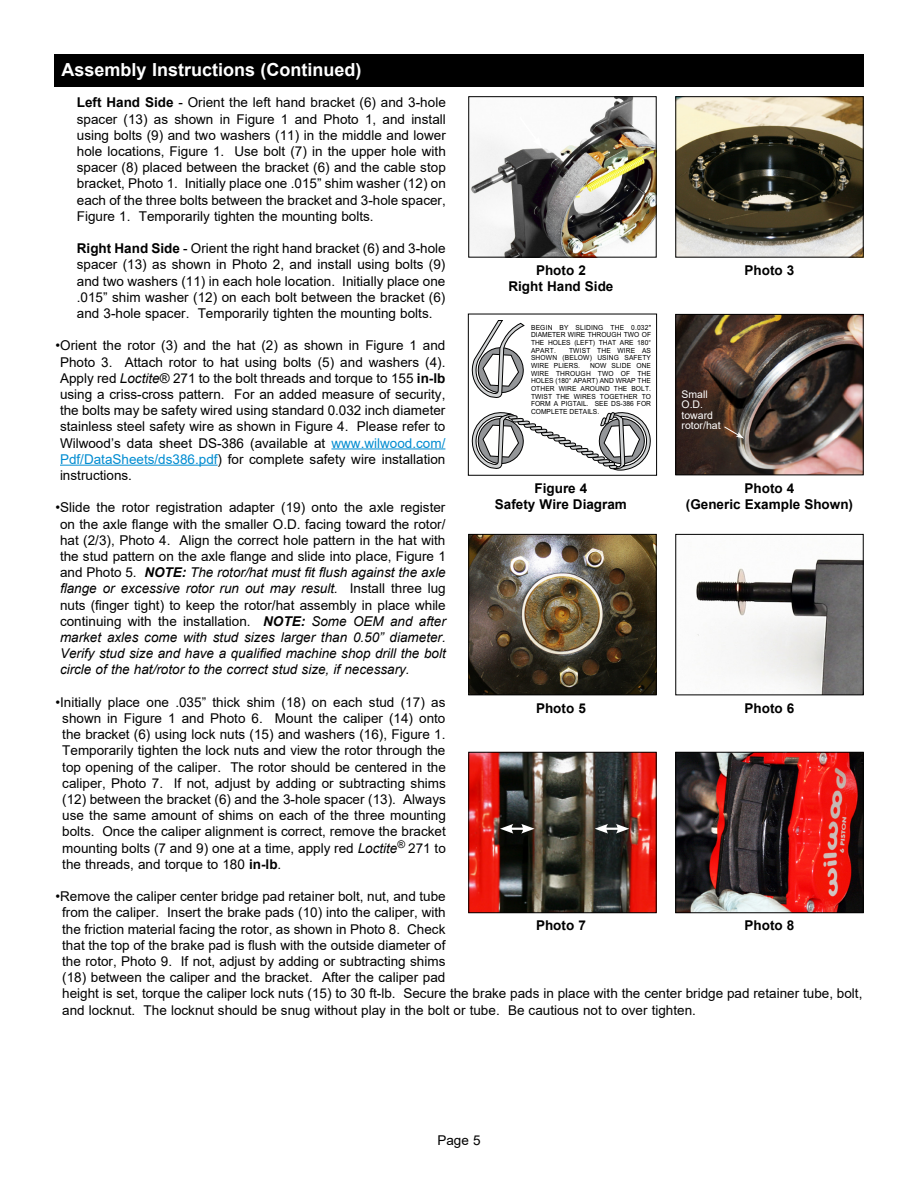
<style>
.page{position:relative;width:918px;height:1188px;background:#fff}
.page>*{position:absolute;margin:0;border:0;box-sizing:border-box;transform-origin:0 0}
.t1{font:700 18px "Arial";color:#fff}
.t2{font:13.5px/16.2px "Arial";color:#000;text-align:justify}
.t3{font:700 13.5px/16.2px "Arial";color:#000;text-align:center}
.t4{font:10.5px/10.5px "Arial";color:#fff}
.t5{font:7.05px/7.6px "Arial";color:#000;text-align:justify;scale:.95 1}
.s1{font-weight:700}
.s2{font-style:italic}
.s3{color:#008cd1}
.s4{font-weight:700;font-style:italic}
</style>
<div class="page">
<hr style="left:331px;top:448px;width:114px;height:1px;background:#008cd1">
<hr style="left:60px;top:465px;width:158px;height:1px;background:#008cd1">
<div style="left:54px;top:54px;width:810px;height:32px;background:#000"></div>
<img style="left:470px;top:98px;width:185px;height:158px">
<div style="left:468px;top:96px;width:189px;height:162px;border:1px solid #000"></div>
<img style="left:677px;top:98px;width:185px;height:158px">
<div style="left:675px;top:96px;width:189px;height:162px;border:1px solid #000"></div>
<svg style="left:472px;top:320px;width:53px;height:78px"></svg>
<svg style="left:472px;top:412px;width:179px;height:59px"></svg>
<div style="left:468px;top:314px;width:189px;height:162px;border:1px solid #000"></div>
<img style="left:677px;top:316px;width:185px;height:157px">
<div style="left:675px;top:314px;width:189px;height:161px;border:1px solid #000"></div>
<svg style="left:723px;top:426px;width:21px;height:13px"></svg>
<img style="left:470px;top:536px;width:185px;height:157px">
<div style="left:468px;top:534px;width:189px;height:161px;border:1px solid #000"></div>
<img style="left:696px;top:559px;width:166px;height:134px">
<div style="left:675px;top:534px;width:189px;height:161px;border:1px solid #000"></div>
<img style="left:470px;top:754px;width:185px;height:157px">
<div style="left:468px;top:752px;width:189px;height:161px;border:1px solid #000"></div>
<img style="left:677px;top:754px;width:185px;height:157px">
<div style="left:675px;top:752px;width:189px;height:161px;border:1px solid #000"></div>
<svg style="left:518px;top:115px;width:24px;height:32px"></svg>
<svg style="left:500px;top:824px;width:35px;height:10px"></svg>
<svg style="left:595px;top:824px;width:34px;height:10px"></svg>
<h1 class="t1" style="left:62px;top:57px;width:302px">Assembly Instructions (Continued)</h1>
<p class="t2" style="left:77px;top:94px;width:370px"><span class="s1">Left Hand Side</span> - Orient the left hand bracket (6) and 3-hole spacer (13) as shown in Figure 1 and Photo 1, and install using bolts (9) and two washers (11) in the middle and lower hole locations, Figure 1. Use bolt (7) in the upper hole with spacer (8) placed between the bracket (6) and the cable stop bracket, Photo 1. Initially place one .015” shim washer (12) on each of the three bolts between the bracket and 3-hole spacer, Figure 1. Temporarily tighten the mounting bolts.</p>
<p class="t2" style="left:77px;top:240px;width:370px"><span class="s1">Right Hand Side</span> - Orient the right hand bracket (6) and 3-hole spacer (13) as shown in Photo 2, and install using bolts (9) and two washers (11) in each hole location. Initially place one .015” shim washer (12) on each bolt between the bracket (6) and 3-hole spacer. Temporarily tighten the mounting bolts.</p>
<p class="t2" style="left:60px;top:337px;width:387px;text-indent:-4px">•Orient the rotor (3) and the hat (2) as shown in Figure 1 and Photo 3. Attach rotor to hat using bolts (5) and washers (4).<br>Apply red <span class="s2">Loctite</span>® 271 to the bolt threads and torque to 155 <span class="s1">in-lb </span>using a criss-cross pattern. For an added measure of security, the bolts may be safety wired using standard 0.032 inch diameter stainless steel safety wire as shown in Figure 4. Please refer to Wilwood’s data sheet DS-386 (available at <span class="s3">www.wilwood.com/ Pdf/DataSheets/ds386.pdf</span>) for complete safety wire installation instructions.</p>
<p class="t2" style="left:60px;top:499px;width:387px;text-indent:-4px">•Slide the rotor registration adapter (19) onto the axle register on the axle flange with the smaller O.D. facing toward the rotor/ hat (2/3), Photo 4. Align the correct hole pattern in the hat with the stud pattern on the axle flange and slide into place, Figure 1 and Photo 5. <span class="s4">NOTE:</span> <span class="s2">The rotor/hat must fit flush against the axle flange or excessive rotor run out may result.</span> Install three lug nuts (finger tight) to keep the rotor/hat assembly in place while continuing with the installation. <span class="s4">NOTE:</span> <span class="s2">Some OEM and after market axles come with stud sizes larger than 0.50” diameter.<br>Verify stud size and have a qualified machine shop drill the bolt circle of the hat/rotor to the correct stud size, if necessary.</span></p>
<p class="t2" style="left:62px;top:694px;width:385px;text-indent:-7px">•Initially place one .035” thick shim (18) on each stud (17) as shown in Figure 1 and Photo 6. Mount the caliper (14) onto the bracket (6) using lock nuts (15) and washers (16), Figure 1.<br>Temporarily tighten the lock nuts and view the rotor through the top opening of the caliper. The rotor should be centered in the caliper, Photo 7. If not, adjust by adding or subtracting shims (12) between the bracket (6) and the 3-hole spacer (13). Always use the same amount of shims on each of the three mounting bolts. Once the caliper alignment is correct, remove the bracket mounting bolts (7 and 9) one at a time, apply red <span class="s2">Loctite</span><sup>®</sup> 271 to the threads, and torque to 180 <span class="s1">in-lb</span>.</p>
<p class="t2" style="left:62px;top:888px;width:802px;text-align:left;text-indent:-7px">•Remove the caliper center bridge pad retainer bolt, nut, and tube<br>from the caliper. Insert the brake pads (10) into the caliper, with<br>the friction material facing the rotor, as shown in Photo 8. Check<br>that the top of the brake pad is flush with the outside diameter of<br>the rotor, Photo 9. If not, adjust by adding or subtracting shims<br>(18) between the caliper and the bracket. After the caliper pad<br>height is set, torque the caliper lock nuts (15) to 30 ft-lb. Secure the brake pads in place with the center bridge pad retainer tube, bolt, and locknut. The locknut should be snug without play in the bolt or tube. Be cautious not to over tighten.</p>
<p class="t3" style="left:508px;top:262px;width:107px">Photo 2<br>Right Hand Side</p>
<p class="t3" style="left:745px;top:262px;width:51px">Photo 3</p>
<p class="t5" style="left:531px;top:324px;width:128px">BEGIN BY SLIDING THE 0.032" DIAMETER WIRE THROUGH TWO OF THE HOLES (LEFT) THAT ARE 180° APART.</p>
<p class="t5" style="left:531px;top:347px;width:128px;text-indent:38px">TWIST THE WIRE AS SHOWN (BELOW) USING SAFETY WIRE PLIERS.</p>
<p class="t5" style="left:531px;top:362px;width:128px;text-indent:59px">NOW SLIDE ONE WIRE THROUGH TWO OF THE HOLES (180° APART) AND WRAP THE OTHER WIRE AROUND THE BOLT.<br>TWIST THE WIRES TOGETHER TO FORM A PIGTAIL. SEE DS-386 FOR COMPLETE DETAILS.</p>
<p class="t4" style="left:682px;top:389px;width:41px">Small<br>O.D. toward rotor/hat</p>
<p class="t3" style="left:495px;top:480px;width:134px">Figure 4<br>Safety Wire Diagram</p>
<p class="t3" style="left:686px;top:480px;width:169px">Photo 4<br>(Generic Example Shown)</p>
<p class="t3" style="left:536px;top:700px;width:51px">Photo 5</p>
<p class="t3" style="left:745px;top:700px;width:51px">Photo 6</p>
<p class="t3" style="left:536px;top:918px;width:51px">Photo 7</p>
<p class="t3" style="left:745px;top:918px;width:51px">Photo 8</p>
<p class="t2" style="left:437px;top:1132px;width:45px">Page 5</p>
</div>
